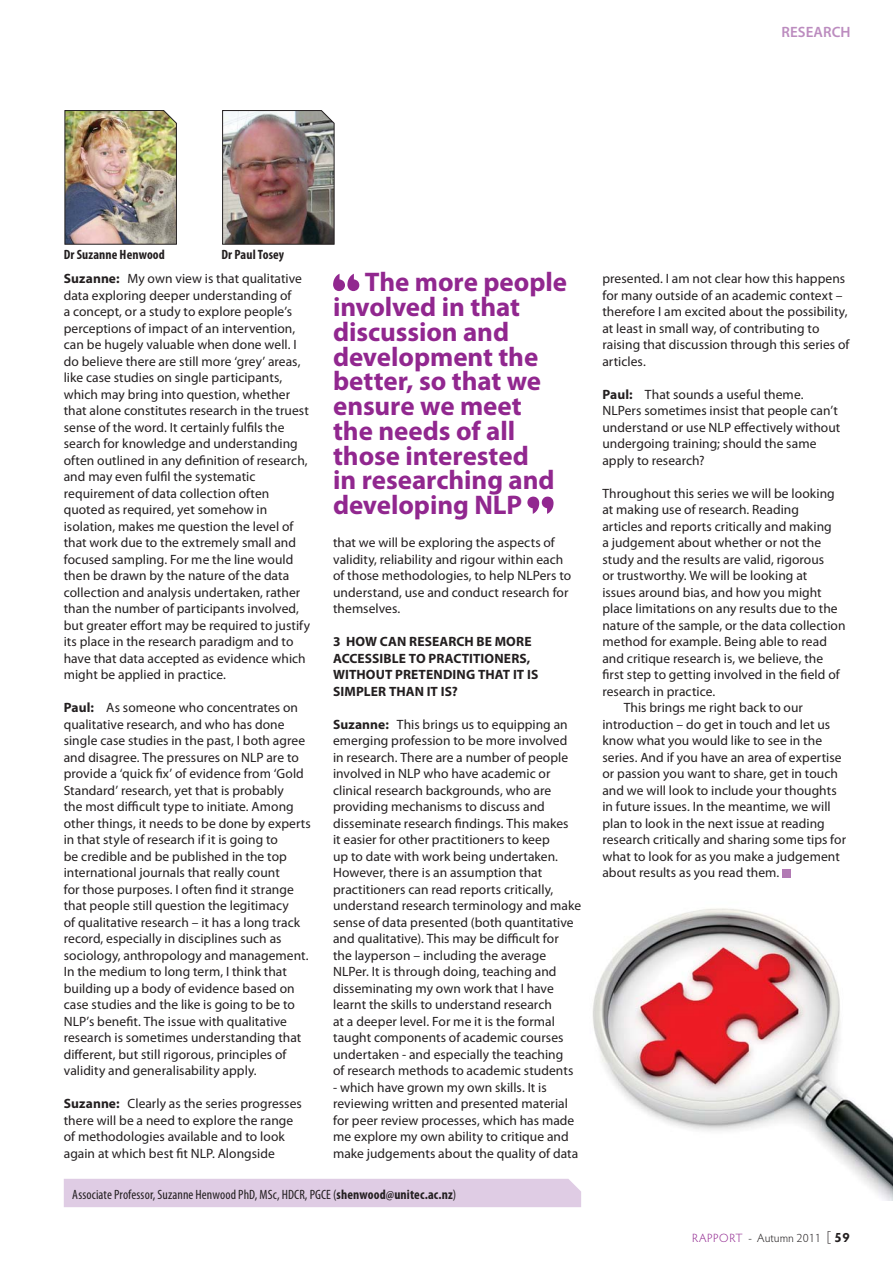
<style>
.page{position:relative;width:893px;height:1263px;background:#fff}
.page>*{position:absolute;margin:0;border:0;box-sizing:border-box;transform-origin:0 0}
.t1{font:700 27px/24.8px "Myriad Pro";color:#91278f}
.t2{font:600 15px "Myriad Pro";color:#bc8cbf}
.t3{font:13.5px/16.5px "Myriad Pro";color:#231f20}
.t4{font:700 13.5px/16.5px "Myriad Pro";letter-spacing:.01em;color:#231f20}
.t5{font:condensed 13.5px "Myriad Pro";letter-spacing:.01em;color:#231f20}
.t6{font:700 condensed 13.5px "Myriad Pro";letter-spacing:.01em;color:#231f20}
.t7{font:300 12px "Hypatia Sans Pro";color:#231f20}
.s1{font-weight:700}
.s2{color:#91278f}
.s3{font-size:13.5px}
.s4{font-weight:700;font-size:13.5px}
</style>
<div class="page">
<img style="left:567px;top:908px;width:326px;height:292px">
<div style="left:64px;top:1179px;width:517px;height:28px;background:#dfcce4"></div>
<svg style="left:333px;top:274px;width:26px;height:17px"></svg>
<svg style="left:527px;top:497px;width:26px;height:17px"></svg>
<div style="left:782px;top:869px;width:9px;height:8px;background:#b27ab4"></div>
<img style="left:64px;top:110px;width:113px;height:135px">
<img style="left:222px;top:110px;width:113px;height:135px">
<p class="t2" style="left:781px;top:26px;width:71px">RESEARCH</p>
<p class="t6" style="left:64px;top:249px;width:103px">Dr Suzanne Henwood</p>
<p class="t6" style="left:221px;top:249px;width:64px">Dr Paul Tosey</p>
<p class="t1" style="left:333px;top:272px;width:236px;text-indent:32px">The more people involved in that discussion and development the better, so that we ensure we meet the needs of all those interested<br>in researching and developing NLP</p>
<p class="t3" style="left:64px;top:272px;width:248px"><span class="s1">Suzanne:</span> My own view is that qualitative data exploring deeper understanding of<br>a concept, or a study to explore people’s perceptions of impact of an intervention, can be hugely valuable when done well. I do believe there are still more ‘grey’ areas, like case studies on single participants, which may bring into question, whether that alone constitutes research in the truest sense of the word. It certainly fulfils the search for knowledge and understanding often outlined in any definition of research, and may even fulfil the systematic requirement of data collection often quoted as required, yet somehow in isolation, makes me question the level of that work due to the extremely small and focused sampling. For me the line would then be drawn by the nature of the data collection and analysis undertaken, rather than the number of participants involved, but greater effort may be required to justify its place in the research paradigm and to have that data accepted as evidence which might be applied in practice.</p>
<p class="t3" style="left:64px;top:701px;width:249px"><span class="s1">Paul:</span> As someone who concentrates on qualitative research, and who has done single case studies in the past, I both agree and disagree. The pressures on NLP are to provide a ‘quick fix’ of evidence from ‘Gold Standard’ research, yet that is probably<br>the most difficult type to initiate. Among other things, it needs to be done by experts in that style of research if it is going to<br>be credible and be published in the top international journals that really count<br>for those purposes. I often find it strange that people still question the legitimacy<br>of qualitative research – it has a long track record, especially in disciplines such as sociology, anthropology and management.<br>In the medium to long term, I think that building up a body of evidence based on case studies and the like is going to be to NLP’s benefit. The issue with qualitative research is sometimes understanding that different, but still rigorous, principles of validity and generalisability apply.</p>
<p class="t3" style="left:64px;top:1097px;width:240px"><span class="s1">Suzanne:</span> Clearly as the series progresses there will be a need to explore the range of methodologies available and to look again at which best fit NLP. Alongside</p>
<p class="t5" style="left:72px;top:1189px;width:385px">Associate Professor, Suzanne Henwood PhD, MSc, HDCR, PGCE (<span class="s1">shenwood@unitec.ac.nz</span>)</p>
<p class="t3" style="left:333px;top:536px;width:240px">that we will be exploring the aspects of validity, reliability and rigour within each of those methodologies, to help NLPers to understand, use and conduct research for themselves.</p>
<p class="t4" style="left:333px;top:635px;width:207px">3 HOW CAN RESEARCH BE MORE<br>ACCESSIBLE TO PRACTITIONERS,<br>WITHOUT PRETENDING THAT IT IS<br>SIMPLER THAN IT IS?</p>
<p class="t3" style="left:333px;top:717px;width:250px"><span class="s1">Suzanne:</span> This brings us to equipping an emerging profession to be more involved in research. There are a number of people involved in NLP who have academic or clinical research backgrounds, who are providing mechanisms to discuss and disseminate research findings. This makes<br>it easier for other practitioners to keep<br>up to date with work being undertaken.<br>However, there is an assumption that practitioners can read reports critically, understand research terminology and make sense of data presented (both quantitative and qualitative). This may be difficult for<br>the layperson – including the average NLPer. It is through doing, teaching and disseminating my own work that I have learnt the skills to understand research<br>at a deeper level. For me it is the formal taught components of academic courses undertaken - and especially the teaching<br>of research methods to academic students</p>
<p class="t3" style="left:333px;top:1080px;width:247px">- which have grown my own skills. It is reviewing written and presented material for peer review processes, which has made me explore my own ability to critique and make judgements about the quality of data</p>
<p class="t3" style="left:602px;top:272px;width:249px">presented. I am not clear how this happens for many outside of an academic context – therefore I am excited about the possibility, at least in small way, of contributing to raising that discussion through this series of articles.</p>
<p class="t3" style="left:602px;top:387px;width:239px"><span class="s1">Paul:</span> That sounds a useful theme.<br>NLPers sometimes insist that people can’t understand or use NLP effectively without undergoing training; should the same apply to research?</p>
<p class="t3" style="left:602px;top:486px;width:234px">Throughout this series we will be looking</p>
<p class="t3" style="left:602px;top:503px;width:198px">at making use of research. Reading</p>
<p class="t3" style="left:602px;top:519px;width:231px">articles and reports critically and making</p>
<p class="t3" style="left:602px;top:536px;width:220px">a judgement about whether or not the</p>
<p class="t3" style="left:602px;top:552px;width:223px">study and the results are valid, rigorous</p>
<p class="t3" style="left:602px;top:569px;width:206px">or trustworthy. We will be looking at</p>
<p class="t3" style="left:602px;top:585px;width:221px">issues around bias, and how you might</p>
<p class="t3" style="left:602px;top:602px;width:237px">place limitations on any results due to the</p>
<p class="t3" style="left:602px;top:618px;width:245px">nature of the sample, or the data collection</p>
<p class="t3" style="left:602px;top:635px;width:226px">method for example. Being able to read</p>
<p class="t3" style="left:602px;top:651px;width:222px">and critique research is, we believe, the</p>
<p class="t3" style="left:602px;top:668px;width:239px">first step to getting involved in the field of</p>
<p class="t3" style="left:602px;top:684px;width:114px">research in practice.</p>
<p class="t3" style="left:624px;top:701px;width:181px">This brings me right back to our</p>
<p class="t3" style="left:602px;top:717px;width:229px">introduction – do get in touch and let us</p>
<p class="t3" style="left:602px;top:734px;width:221px">know what you would like to see in the</p>
<p class="t3" style="left:602px;top:750px;width:241px">series. And if you have an area of expertise</p>
<p class="t3" style="left:602px;top:767px;width:237px">or passion you want to share, get in touch</p>
<p class="t3" style="left:602px;top:783px;width:236px">and we will look to include your thoughts</p>
<p class="t3" style="left:602px;top:800px;width:230px">in future issues. In the meantime, we will</p>
<p class="t3" style="left:602px;top:816px;width:224px">plan to look in the next issue at reading</p>
<p class="t3" style="left:602px;top:833px;width:245px">research critically and sharing some tips for</p>
<p class="t3" style="left:602px;top:849px;width:239px">what to look for as you make a judgement</p>
<p class="t3" style="left:602px;top:866px;width:179px">about results as you read them.</p>
<p class="t7" style="left:692px;top:1231px;width:159px"><span class="s2">RAPPORT</span> - Autumn 2011 <span class="s3">[</span> <span class="s4">59</span></p>
</div>
